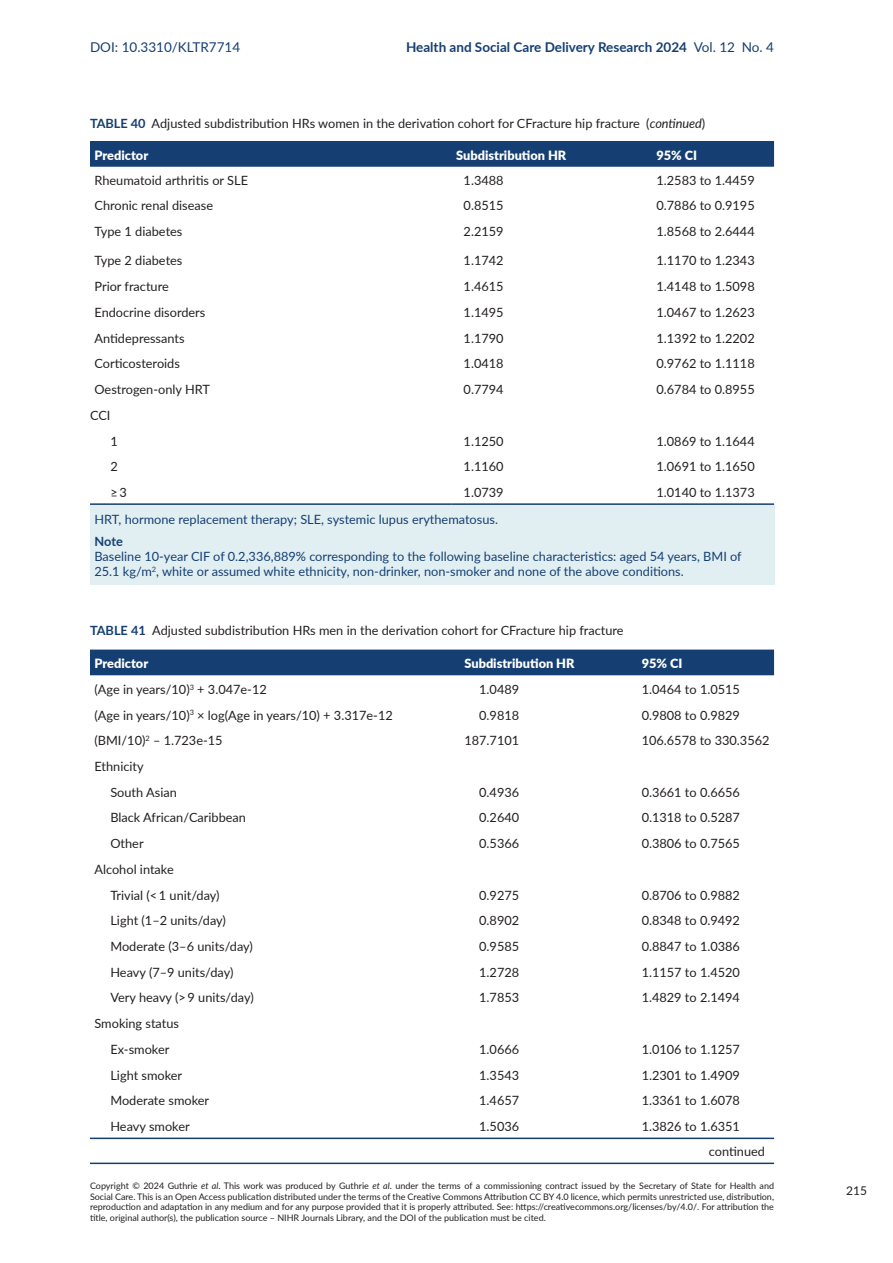
<style>
.page{position:relative;width:893px;height:1263px;background:#fff}
.page>*{position:absolute;margin:0;border:0;box-sizing:border-box;transform-origin:0 0}
.t1{font:700 13.5px "Lato";color:#153f72}
.t2{font:13.5px "Lato";color:#153f72}
.t3{font:12.75px/25.7px "Lato";color:#231f20}
.t4{font:12.75px/15px "Lato";color:#153f72}
.t5{font:900 12.75px "Lato";color:#fff}
.t6{font:700 12.75px "Lato";color:#153f72}
.t7{font:12px "Lato";color:#231f20}
.t8{font:9px/10.5px "Lato";color:#231f20;text-align:justify}
.s1{font-weight:400}
.s2{font-weight:700;color:#153f72}
.s3{font-style:italic}
</style>
<div class="page">
<div style="left:90px;top:504px;width:684px;height:28px;background:#e1eff2"></div>
<div style="left:90px;top:527px;width:684px;height:28px;background:#e1eff2"></div>
<div style="left:90px;top:542px;width:684px;height:43px;background:#e1eff2"></div>
<div style="left:90px;top:141px;width:684px;height:26px;background:#153f72"></div>
<hr style="left:90px;top:503px;width:362px;height:2px;background:#153f72">
<hr style="left:452px;top:503px;width:200px;height:2px;background:#153f72">
<hr style="left:652px;top:503px;width:122px;height:2px;background:#153f72">
<div style="left:90px;top:650px;width:684px;height:25px;background:#153f72"></div>
<hr style="left:90px;top:1162px;width:684px;height:2px;background:#153f72">
<hr style="left:90px;top:1137px;width:684px;height:2px;background:#153f72">
<p class="t2" style="left:90px;top:37px;width:152px">DOI: 10.3310/KLTR7714</p>
<p class="t1" style="left:406px;top:37px;width:369px">Health and Social Care Delivery Research 2024 <span class="s1">Vol. 12 No. 4</span></p>
<p class="t3" style="left:90px;top:110px;width:617px"><span class="s2">TABLE 40</span> Adjusted subdistribution HRs women in the derivation cohort for CFracture hip fracture (<span class="s3">continued</span>)</p>
<p class="t5" style="left:95px;top:145px;width:55px">Predictor</p>
<p class="t5" style="left:456px;top:145px;width:112px">Subdistribution HR</p>
<p class="t5" style="left:656px;top:145px;width:42px">95% CI</p>
<p class="t3" style="left:95px;top:166px;width:155px">Rheumatoid arthritis or SLE</p>
<p class="t3" style="left:464px;top:166px;width:41px">1.3488</p>
<p class="t3" style="left:656px;top:166px;width:100px">1.2583 to 1.4459</p>
<p class="t3" style="left:95px;top:192px;width:120px">Chronic renal disease</p>
<p class="t3" style="left:464px;top:192px;width:41px">0.8515</p>
<p class="t3" style="left:656px;top:192px;width:100px">0.7886 to 0.9195</p>
<p class="t3" style="left:95px;top:218px;width:89px">Type 1 diabetes</p>
<p class="t3" style="left:464px;top:218px;width:41px">2.2159</p>
<p class="t3" style="left:656px;top:218px;width:100px">1.8568 to 2.6444</p>
<p class="t3" style="left:95px;top:247px;width:89px">Type 2 diabetes</p>
<p class="t3" style="left:464px;top:247px;width:41px">1.1742</p>
<p class="t3" style="left:656px;top:247px;width:100px">1.1170 to 1.2343</p>
<p class="t3" style="left:95px;top:273px;width:76px">Prior fracture</p>
<p class="t3" style="left:464px;top:273px;width:41px">1.4615</p>
<p class="t3" style="left:656px;top:273px;width:100px">1.4148 to 1.5098</p>
<p class="t3" style="left:95px;top:299px;width:112px">Endocrine disorders</p>
<p class="t3" style="left:464px;top:299px;width:41px">1.1495</p>
<p class="t3" style="left:656px;top:299px;width:100px">1.0467 to 1.2623</p>
<p class="t3" style="left:95px;top:325px;width:92px">Antidepressants</p>
<p class="t3" style="left:464px;top:325px;width:41px">1.1790</p>
<p class="t3" style="left:656px;top:325px;width:100px">1.1392 to 1.2202</p>
<p class="t3" style="left:95px;top:350px;width:87px">Corticosteroids</p>
<p class="t3" style="left:464px;top:350px;width:41px">1.0418</p>
<p class="t3" style="left:656px;top:350px;width:100px">0.9762 to 1.1118</p>
<p class="t3" style="left:95px;top:376px;width:117px">Oestrogen-only HRT</p>
<p class="t3" style="left:464px;top:376px;width:41px">0.7794</p>
<p class="t3" style="left:656px;top:376px;width:100px">0.6784 to 0.8955</p>
<p class="t3" style="left:90px;top:402px;width:22px">CCI</p>
<p class="t3" style="left:110px;top:427px;width:9px">1</p>
<p class="t3" style="left:464px;top:427px;width:41px">1.1250</p>
<p class="t3" style="left:656px;top:427px;width:100px">1.0869 to 1.1644</p>
<p class="t3" style="left:110px;top:453px;width:9px">2</p>
<p class="t3" style="left:464px;top:453px;width:41px">1.1160</p>
<p class="t3" style="left:656px;top:453px;width:100px">1.0691 to 1.1650</p>
<p class="t3" style="left:110px;top:479px;width:18px">≥ 3</p>
<p class="t3" style="left:464px;top:479px;width:41px">1.0739</p>
<p class="t3" style="left:656px;top:479px;width:100px">1.0140 to 1.1373</p>
<p class="t4" style="left:95px;top:511px;width:405px">HRT, hormone replacement therapy; SLE, systemic lupus erythematosus.</p>
<p class="t6" style="left:95px;top:532px;width:30px">Note</p>
<p class="t4" style="left:95px;top:548px;width:649px">Baseline 10-year CIF of 0.2,336,889% corresponding to the following baseline characteristics: aged 54 years, BMI of<br>25.1 kg/m<sup>2</sup>, white or assumed white ethnicity, non-drinker, non-smoker and none of the above conditions.</p>
<p class="t3" style="left:90px;top:617px;width:535px"><span class="s2">TABLE 41</span> Adjusted subdistribution HRs men in the derivation cohort for CFracture hip fracture</p>
<p class="t5" style="left:95px;top:654px;width:55px">Predictor</p>
<p class="t5" style="left:464px;top:654px;width:112px">Subdistribution HR</p>
<p class="t5" style="left:642px;top:654px;width:42px">95% CI</p>
<p class="t3" style="left:95px;top:676px;width:174px">(Age in years/10)<sup>3</sup> + 3.047e-12</p>
<p class="t3" style="left:479px;top:676px;width:41px">1.0489</p>
<p class="t3" style="left:642px;top:676px;width:100px">1.0464 to 1.0515</p>
<p class="t3" style="left:95px;top:701px;width:300px">(Age in years/10)<sup>3</sup> × log(Age in years/10) + 3.317e-12</p>
<p class="t3" style="left:479px;top:701px;width:41px">0.9818</p>
<p class="t3" style="left:642px;top:701px;width:100px">0.9808 to 0.9829</p>
<p class="t3" style="left:95px;top:727px;width:130px">(BMI/10)<sup>2</sup> – 1.723e-15</p>
<p class="t3" style="left:464px;top:727px;width:56px">187.7101</p>
<p class="t3" style="left:642px;top:727px;width:129px">106.6578 to 330.3562</p>
<p class="t3" style="left:110px;top:753px;width:68px;text-indent:-16px">Ethnicity<br>South Asian</p>
<p class="t3" style="left:479px;top:779px;width:41px">0.4936</p>
<p class="t3" style="left:642px;top:779px;width:100px">0.3661 to 0.6656</p>
<p class="t3" style="left:110px;top:804px;width:137px">Black African/Caribbean</p>
<p class="t3" style="left:479px;top:804px;width:41px">0.2640</p>
<p class="t3" style="left:642px;top:804px;width:100px">0.1318 to 0.5287</p>
<p class="t3" style="left:110px;top:830px;width:35px">Other</p>
<p class="t3" style="left:479px;top:830px;width:41px">0.5366</p>
<p class="t3" style="left:642px;top:830px;width:100px">0.3806 to 0.7565</p>
<p class="t3" style="left:110px;top:856px;width:111px;text-indent:-16px">Alcohol intake<br>Trivial (&lt; 1 unit/day)</p>
<p class="t3" style="left:479px;top:881px;width:41px">0.9275</p>
<p class="t3" style="left:642px;top:881px;width:100px">0.8706 to 0.9882</p>
<p class="t3" style="left:110px;top:907px;width:117px">Light (1–2 units/day)</p>
<p class="t3" style="left:479px;top:907px;width:41px">0.8902</p>
<p class="t3" style="left:642px;top:907px;width:100px">0.8348 to 0.9492</p>
<p class="t3" style="left:110px;top:933px;width:144px">Moderate (3–6 units/day)</p>
<p class="t3" style="left:479px;top:933px;width:41px">0.9585</p>
<p class="t3" style="left:642px;top:933px;width:100px">0.8847 to 1.0386</p>
<p class="t3" style="left:110px;top:959px;width:124px">Heavy (7–9 units/day)</p>
<p class="t3" style="left:479px;top:959px;width:41px">1.2728</p>
<p class="t3" style="left:642px;top:959px;width:100px">1.1157 to 1.4520</p>
<p class="t3" style="left:110px;top:984px;width:145px">Very heavy (&gt; 9 units/day)</p>
<p class="t3" style="left:479px;top:984px;width:41px">1.7853</p>
<p class="t3" style="left:642px;top:984px;width:100px">1.4829 to 2.1494</p>
<p class="t3" style="left:95px;top:1010px;width:86px;text-align:center">Smoking status<br>Ex-smoker</p>
<p class="t3" style="left:479px;top:1036px;width:41px">1.0666</p>
<p class="t3" style="left:642px;top:1036px;width:100px">1.0106 to 1.1257</p>
<p class="t3" style="left:110px;top:1061px;width:73px">Light smoker</p>
<p class="t3" style="left:479px;top:1061px;width:41px">1.3543</p>
<p class="t3" style="left:642px;top:1061px;width:100px">1.2301 to 1.4909</p>
<p class="t3" style="left:110px;top:1087px;width:100px">Moderate smoker</p>
<p class="t3" style="left:479px;top:1087px;width:41px">1.4657</p>
<p class="t3" style="left:642px;top:1087px;width:100px">1.3361 to 1.6078</p>
<p class="t3" style="left:110px;top:1113px;width:81px">Heavy smoker</p>
<p class="t3" style="left:479px;top:1113px;width:41px">1.5036</p>
<p class="t3" style="left:709px;top:1113px;width:58px;line-height:24.6px;text-indent:-67px">1.3826 to 1.6351 continued</p>
<p class="t8" style="left:90px;top:1180px;width:686px">Copyright © 2024 Guthrie <span class="s3">et al</span>. This work was produced by Guthrie <span class="s3">et al</span>. under the terms of a commissioning contract issued by the Secretary of State for Health and Social Care. This is an Open Access publication distributed under the terms of the Creative Commons Attribution CC BY 4.0 licence, which permits unrestricted use, distribution, reproduction and adaptation in any medium and for any purpose provided that it is properly attributed. See: https://creativecommons.org/licenses/by/4.0/. For attribution the title, original author(s), the publication source – NIHR Journals Library, and the DOI of the publication must be cited.</p>
<p class="t7" style="left:846px;top:1182px;width:22px">215</p>
</div>
